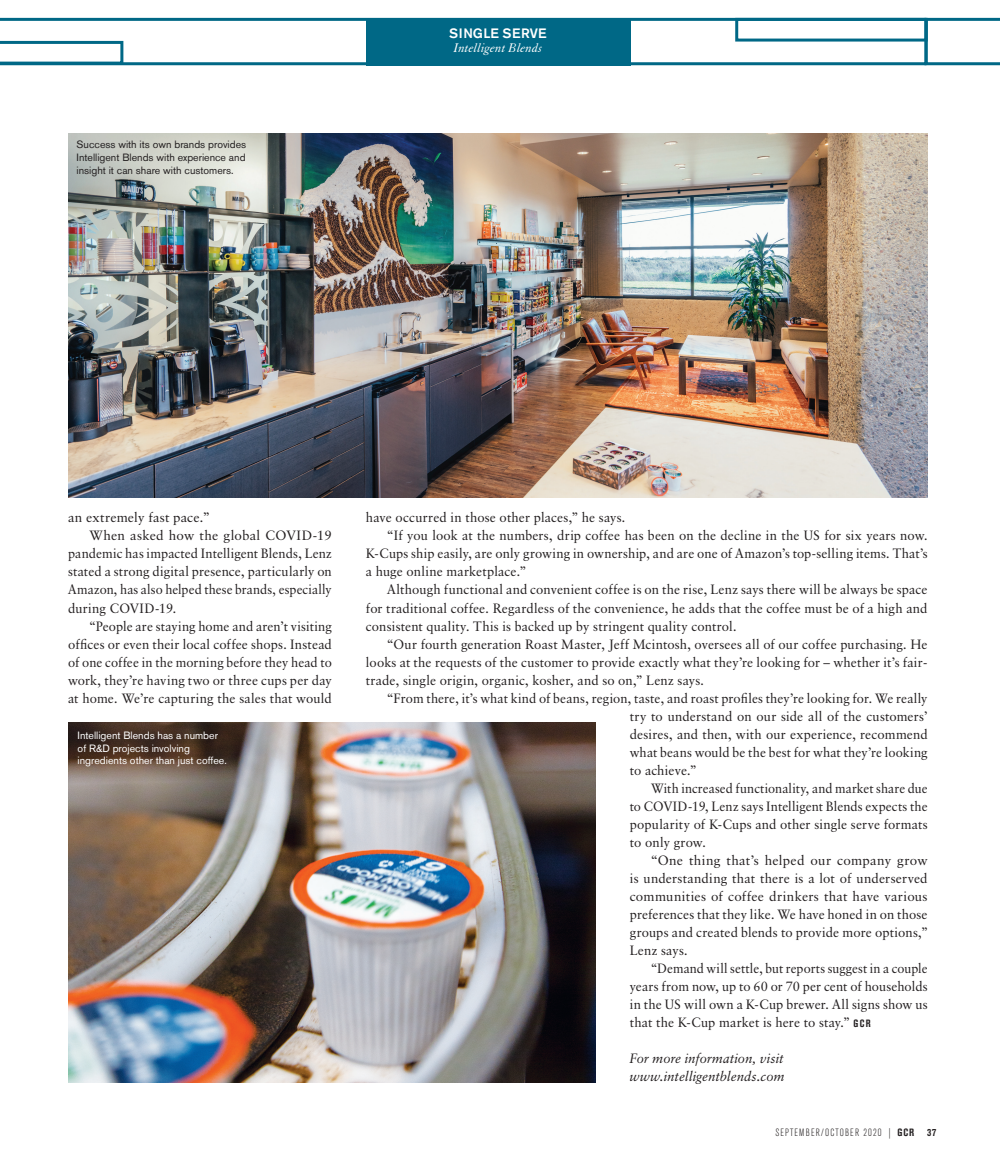
<style>
.page{position:relative;width:1000px;height:1166px;background:#fff}
.page>*{position:absolute;margin:0;border:0;box-sizing:border-box;transform-origin:0 0}
.GCR_BODY_COPY{font:13.5px/18px "Classical Garamond BT";letter-spacing:.01em;color:#231f20;text-align:justify}
.GCR_BODY_COPY-2{font:13.5px/18px "Classical Garamond BT";letter-spacing:.01em;color:#231f20;text-align:justify;scale:.96 1}
.GCR_BODY_COPY-3{font:13.5px/18px "Classical Garamond BT";letter-spacing:.01em;color:#231f20;text-align:justify;scale:.94 1}
.GCR_BODY_COPY-4{font:italic 13.5px "Classical Garamond BT";letter-spacing:.01em;color:#231f20}
.t1{font:italic 13.5px "Elegant Garamond BT";color:#fff}
.t2{font:500 13.5px "Akzidenz Grotesk BE";letter-spacing:.04em;color:#fff}
.GCR_CAPTION{font:10.5px/12.6px "Akzidenz Grotesk BE";color:#231f20;text-align:justify}
.GCR_CAPTION-2{font:10.5px/12.6px "Akzidenz Grotesk BE";color:#fff}
.t3{font:300 condensed 10.5px "Akzidenz Grotesk BE";letter-spacing:.11em;color:#231f20}
.t4{font:700 condensed 10.5px "Akzidenz Grotesk BE";color:#231f20}
.s1{font-family:"Akzidenz Grotesk BE";font-weight:700;font-stretch:condensed;font-size:10.5px}
.s2{font-weight:700}
</style>
<div class="page">
<img style="left:68px;top:133px;width:859px;height:364px">
<img style="left:68px;top:722px;width:527px;height:359px">
<svg style="left:0;top:18px;width:999px;height:47px"></svg>
<div style="left:366px;top:18px;width:265px;height:47px;background:#006886"></div>
<p class="GCR_CAPTION" style="left:77px;top:138px;width:171px">Success with its own brands provides Intelligent Blends with experience and insight it can share with customers.</p>
<p class="t2" style="left:449px;top:25px;width:99px">SINGLE SERVE</p>
<p class="t1" style="left:453px;top:40px;width:90px">Intelligent Blends</p>
<p class="GCR_BODY_COPY" style="left:68px;top:508px;width:143px">an extremely fast pace.”</p>
<p class="GCR_BODY_COPY" style="left:68px;top:526px;width:265px;text-indent:21px">When asked how the global COVID-19 pandemic has impacted Intelligent Blends, Lenz stated a strong digital presence, particularly on Amazon, has also helped these brands, especially during COVID-19.</p>
<p class="GCR_BODY_COPY-2" style="left:68px;top:616px;width:276px;text-indent:21px">“People are staying home and aren’t visiting offices or even their local coffee shops. Instead of one coffee in the morning before they head to work, they’re having two or three cups per day at home. We’re capturing the sales that would</p>
<p class="GCR_CAPTION-2" style="left:78px;top:728px;width:151px">Intelligent Blends has a number of R&amp;D projects involving ingredients other than just coffee.</p>
<p class="GCR_BODY_COPY" style="left:366px;top:508px;width:261px">have occurred in those other places,” he says.</p>
<p class="GCR_BODY_COPY" style="left:366px;top:526px;width:563px;text-indent:21px">“If you look at the numbers, drip coffee has been on the decline in the US for six years now.<br>K-Cups ship easily, are only growing in ownership, and are one of Amazon’s top-selling items. That’s a huge online marketplace.”</p>
<p class="GCR_BODY_COPY" style="left:366px;top:580px;width:563px;text-indent:21px">Although functional and convenient coffee is on the rise, Lenz says there will be always be space for traditional coffee. Regardless of the convenience, he adds that the coffee must be of a high and consistent quality. This is backed up by stringent quality control.</p>
<p class="GCR_BODY_COPY" style="left:366px;top:634px;width:563px;text-indent:21px">“Our fourth generation Roast Master, Jeff Mcintosh, oversees all of our coffee purchasing. He looks at the requests of the customer to provide exactly what they’re looking for – whether it’s fair&shy;trade, single origin, organic, kosher, and so on,” Lenz says.</p>
<p class="GCR_BODY_COPY-2" style="left:629px;top:688px;width:312px;text-indent:-242px">“From there, it’s what kind of beans, region, taste, and roast profiles they’re looking for. We really try to understand on our side all of the customers’ desires, and then, with our experience, recommend what beans would be the best for what they’re looking to achieve.”</p>
<p class="GCR_BODY_COPY-3" style="left:629px;top:778px;width:318px;text-indent:21px">With increased functionality, and market share due to COVID-19, Lenz says Intelligent Blends expects the popularity of K-Cups and other single serve formats to only grow.</p>
<p class="GCR_BODY_COPY" style="left:629px;top:850px;width:299px;text-indent:21px">“One thing that’s helped our company grow is understanding that there is a lot of underserved communities of coffee drinkers that have various preferences that they like. We have honed in on those groups and created blends to provide more options,” Lenz says.</p>
<p class="GCR_BODY_COPY-3" style="left:629px;top:958px;width:318px;text-indent:21px">“Demand will settle, but reports suggest in a couple years from now, up to 60 or 70 per cent of households in the US will own a K-Cup brewer. All signs show us that the K-Cup market is here to stay.” <span class="s1">GCR</span></p>
<p class="GCR_BODY_COPY-4" style="left:629px;top:1049px;width:156px">For more information, visit</p>
<p class="GCR_BODY_COPY-4" style="left:629px;top:1067px;width:156px">www.intelligentblends.com</p>
<p class="t3" style="left:775px;top:1125px;width:140px">SEPTEMBER/OCTOBER 2020 | <span class="s2">GCR</span></p>
<p class="t4" style="left:927px;top:1125px;width:10px">37</p>
</div>
